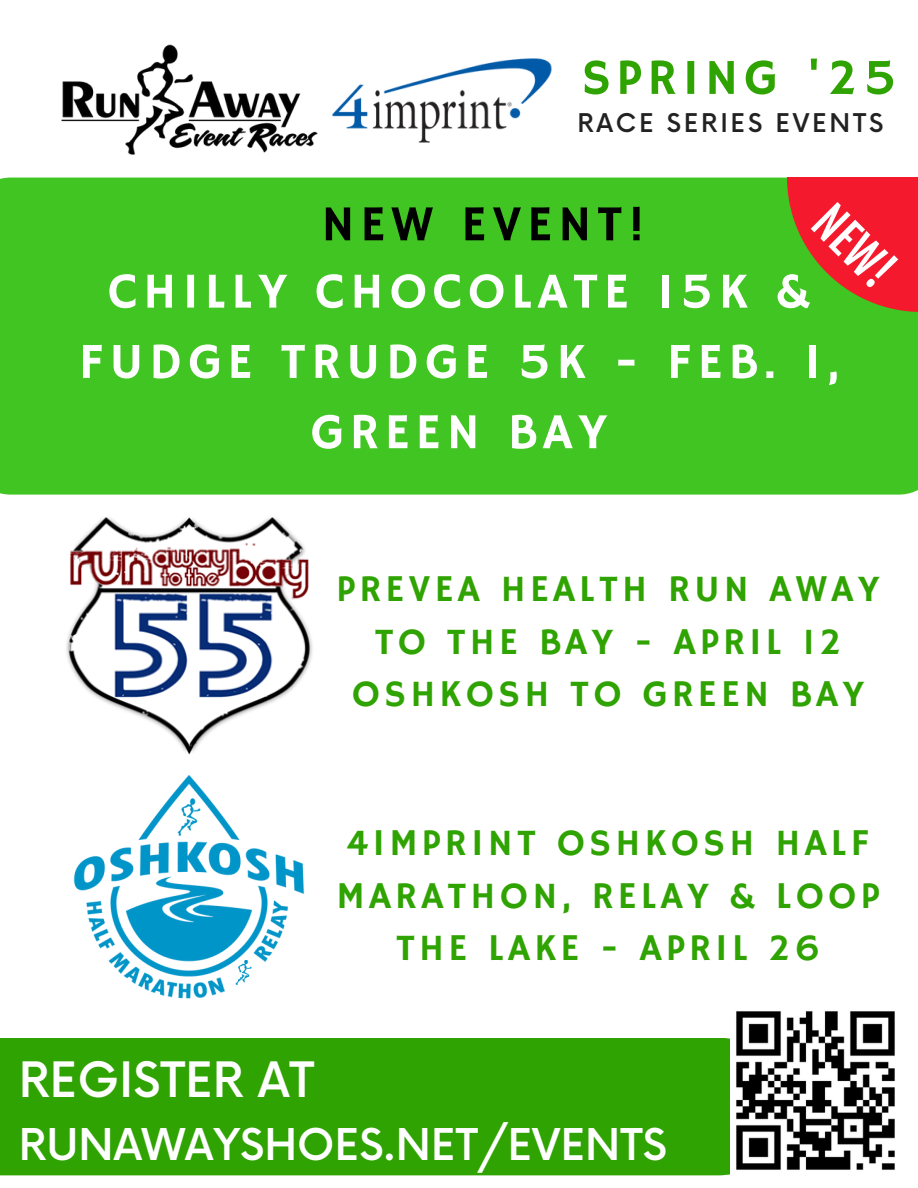
<style>
.page{position:relative;width:918px;height:1188px;background:#fff}
.page>*{position:absolute;margin:0;border:0;box-sizing:border-box;transform-origin:0 0}
.t1{font:50.55px/70.3px "Hammersmith One";letter-spacing:.11em;color:#fff;text-align:center}
.t2{font:50.55px "Hammersmith One";letter-spacing:.11em;color:#2fa302}
.t3{font:50.55px "Hammersmith One";letter-spacing:.11em;color:#000}
.t4{font:500 47.55px "Now";color:#fff}
.t5{font:500 42.6px "Now";color:#fff}
.t6{font:37.8px/52.5px "Hammersmith One";letter-spacing:.11em;color:#2fa302;text-align:center}
.t7{font:500 25.2px "Now";letter-spacing:.11em;color:#222}
</style>
<div class="page">
<img style="left:61px;top:44px;width:257px;height:111px">
<img style="left:332px;top:58px;width:220px;height:85px">
<img style="left:66px;top:517px;width:247px;height:238px">
<div style="left:0;top:1038px;width:730px;height:137px;background:#2fa302"></div>
<img style="left:73px;top:775px;width:232px;height:224px">
<svg style="left:226px;top:958px;width:41px;height:41px"></svg>
<img style="left:235px;top:960px;width:17px;height:25px">
<div style="left:0;top:178px;width:918px;height:317px;background:#41c522"></div>
<img style="left:787px;top:178px;width:131px;height:133px">
<img style="left:736px;top:1011px;width:159px;height:159px">
<p class="t2" style="left:582px;top:48px;width:317px">SPRING '25</p>
<h3 class="t7" style="left:577px;top:109px;width:307px">RACE SERIES EVENTS</h3>
<h2 class="t3" style="left:321px;top:195px;width:325px">NEW EVENT!</h2>
<p class="t1" style="left:79px;top:258px;width:762px">CHILLY CHOCOLATE 15K &amp;<br>FUDGE TRUDGE 5K - FEB. 1,<br>GREEN BAY</p>
<h3 class="t6" style="left:336px;top:564px;width:545px">PREVEA HEALTH RUN AWAY<br>TO THE BAY - APRIL 12<br>OSHKOSH TO GREEN BAY</h3>
<p class="t6" style="left:336px;top:818px;width:545px">4IMPRINT OSHKOSH HALF<br>MARATHON, RELAY &amp; LOOP<br>THE LAKE - APRIL 26</p>
<p class="t4" style="left:19px;top:1054px;width:297px">REGISTER AT</p>
<p class="t5" style="left:19px;top:1122px;width:650px">RUNAWAYSHOES.NET/EVENTS</p>
</div>
